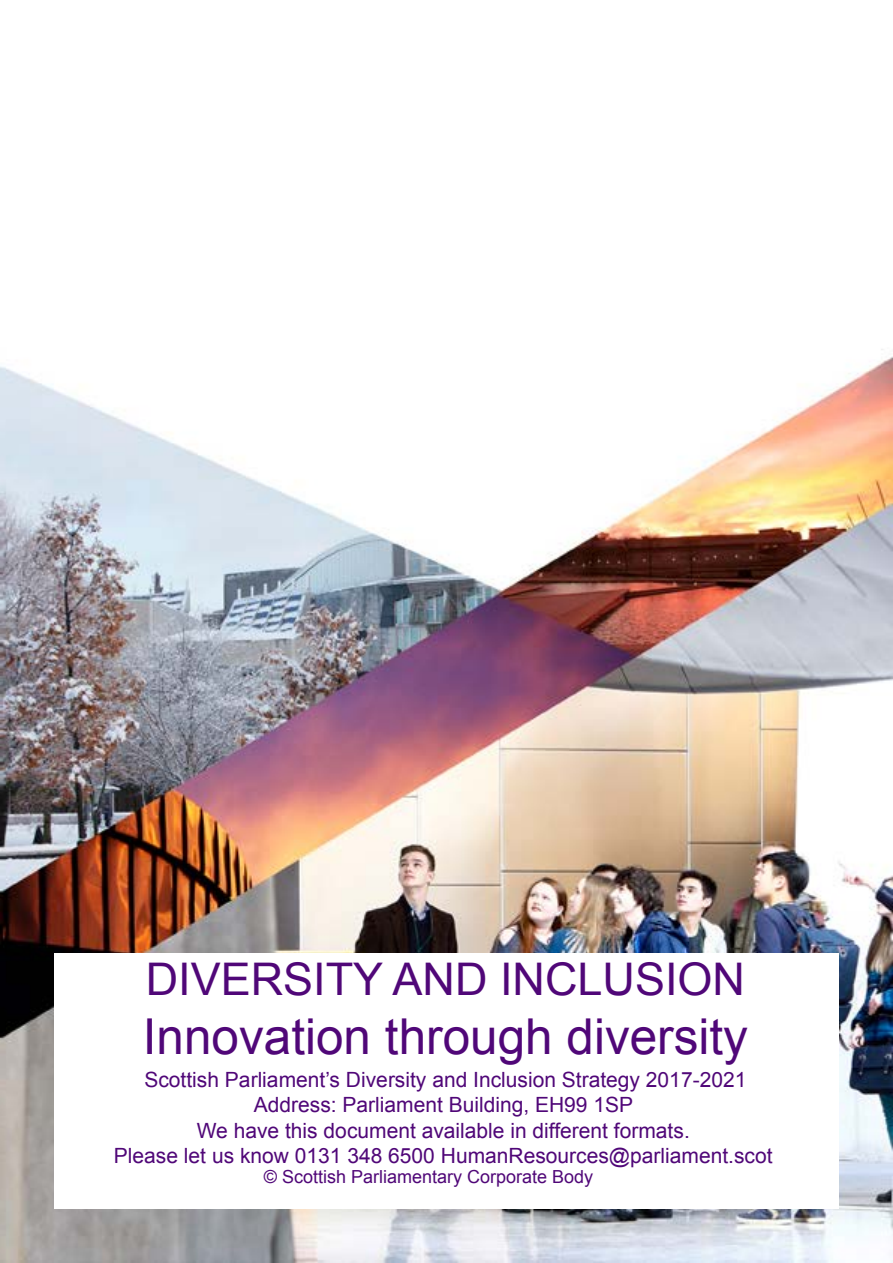
<style>
.page{position:relative;width:893px;height:1263px;background:#fff}
.page>*{position:absolute;margin:0;border:0;box-sizing:border-box;transform-origin:0 0}
.t1{font:49.5px "Arial";color:#500778}
.t2{font:45px "Arial";color:#500778}
.t3{font:21px/25.2px "Arial";color:#500778;text-align:center}
.t4{font:18px "Arial";color:#500778}
</style>
<div class="page">
<img style="left:0;top:349px;width:893px;height:914px">
<div style="left:54px;top:953px;width:785px;height:256px;background:#fff"></div>
<h2 class="t2" style="left:146px;top:949px;width:601px">DIVERSITY AND INCLUSION</h2>
<h1 class="t1" style="left:143px;top:1004px;width:607px">Innovation through diversity</h1>
<p class="t3" style="left:114px;top:1067px;width:660px">Scottish Parliament’s Diversity and Inclusion Strategy 2017-2021<br>Address: Parliament Building, EH99 1SP<br>We have this document available in different formats.<br>Please let us know 0131 348 6500 HumanResources@parliament.scot</p>
<p class="t4" style="left:264px;top:1165px;width:331px">© Scottish Parliamentary Corporate Body</p>
</div>
